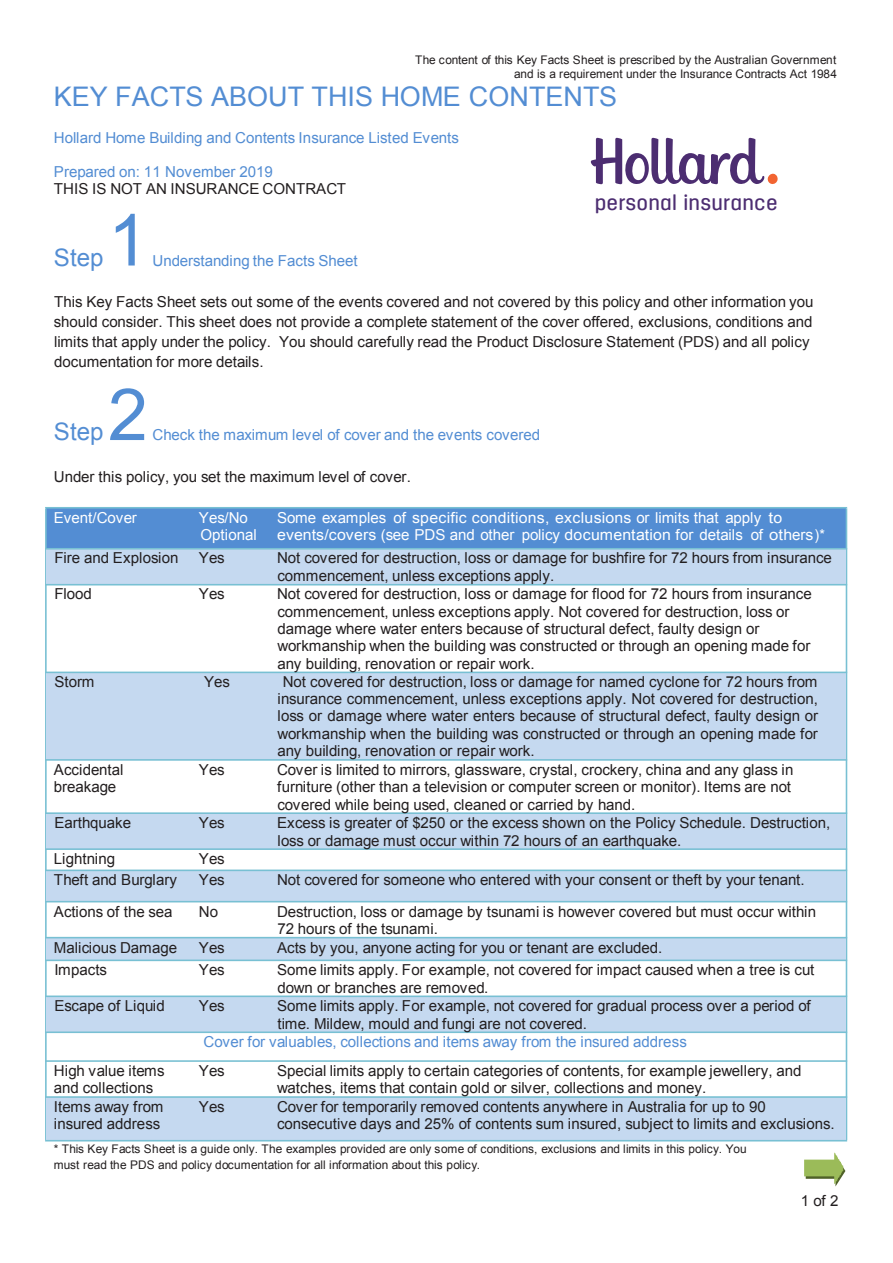
<style>
.page{position:relative;width:893px;height:1263px;background:#fff}
.page>*{position:absolute;margin:0;border:0;box-sizing:border-box;transform-origin:0 0}
.t1{font:72px "Arial";color:#538dd3}
.t2{font:27px "Arial";color:#538dd3}
.t3{font:24.15px "Arial";letter-spacing:.005em;color:#538dd3}
.t4{font:500 20.85px "Antartida Rounded";letter-spacing:.01em;color:#4c2d71}
.t5{font:15.15px/17.2px "Arial";letter-spacing:-.01em;color:#231f20}
.t6{font:15.15px "Arial";letter-spacing:-.01em;color:#538dd3}
.t7{font:15.15px "Arial";letter-spacing:.005em;color:#fff}
.t8{font:15.15px "Arial";letter-spacing:.005em;color:#fff;scale:1.05 1}
.t9{font:11.85px/13.6px "Arial";letter-spacing:-.005em;color:#231f20;text-align:right}
</style>
<div class="page">
<div style="left:47px;top:509px;width:145px;height:39px;background:#538dd3"></div>
<div style="left:192px;top:509px;width:77px;height:39px;background:#538dd3"></div>
<div style="left:269px;top:509px;width:577px;height:39px;background:#538dd3"></div>
<hr style="left:45px;top:507px;width:802px;height:1px;background:#78c0d3">
<hr style="left:45px;top:508px;width:2px;height:632px;background:#78c0d3">
<hr style="left:846px;top:508px;width:1px;height:632px;background:#78c0d3">
<div style="left:47px;top:549px;width:145px;height:35px;background:#c5d9f0"></div>
<div style="left:192px;top:549px;width:77px;height:35px;background:#c5d9f0"></div>
<div style="left:269px;top:549px;width:577px;height:35px;background:#c5d9f0"></div>
<hr style="left:45px;top:548px;width:802px;height:1px;background:#78c0d3">
<hr style="left:45px;top:584px;width:802px;height:1px;background:#78c0d3">
<div style="left:47px;top:673px;width:145px;height:86px;background:#c5d9f0"></div>
<div style="left:192px;top:673px;width:77px;height:86px;background:#c5d9f0"></div>
<div style="left:269px;top:673px;width:577px;height:86px;background:#c5d9f0"></div>
<hr style="left:45px;top:672px;width:802px;height:1px;background:#78c0d3">
<hr style="left:45px;top:759px;width:802px;height:2px;background:#78c0d3">
<div style="left:47px;top:814px;width:145px;height:34px;background:#c5d9f0"></div>
<div style="left:192px;top:814px;width:77px;height:34px;background:#c5d9f0"></div>
<div style="left:269px;top:814px;width:577px;height:34px;background:#c5d9f0"></div>
<hr style="left:45px;top:812px;width:802px;height:2px;background:#78c0d3">
<hr style="left:45px;top:848px;width:802px;height:2px;background:#78c0d3">
<div style="left:47px;top:871px;width:145px;height:30px;background:#c5d9f0"></div>
<div style="left:192px;top:871px;width:77px;height:30px;background:#c5d9f0"></div>
<div style="left:269px;top:871px;width:577px;height:30px;background:#c5d9f0"></div>
<hr style="left:45px;top:869px;width:802px;height:2px;background:#78c0d3">
<hr style="left:45px;top:901px;width:802px;height:1px;background:#78c0d3">
<div style="left:47px;top:938px;width:145px;height:21px;background:#c5d9f0"></div>
<div style="left:192px;top:938px;width:77px;height:21px;background:#c5d9f0"></div>
<div style="left:269px;top:938px;width:577px;height:21px;background:#c5d9f0"></div>
<hr style="left:45px;top:937px;width:802px;height:1px;background:#78c0d3">
<hr style="left:45px;top:959px;width:802px;height:2px;background:#78c0d3">
<div style="left:47px;top:997px;width:145px;height:34px;background:#c5d9f0"></div>
<div style="left:192px;top:997px;width:77px;height:34px;background:#c5d9f0"></div>
<div style="left:269px;top:997px;width:577px;height:34px;background:#c5d9f0"></div>
<hr style="left:45px;top:995px;width:802px;height:2px;background:#78c0d3">
<hr style="left:45px;top:1031px;width:802px;height:2px;background:#78c0d3">
<hr style="left:45px;top:1060px;width:802px;height:2px;background:#78c0d3">
<div style="left:47px;top:1098px;width:145px;height:42px;background:#c5d9f0"></div>
<div style="left:192px;top:1098px;width:77px;height:42px;background:#c5d9f0"></div>
<div style="left:269px;top:1098px;width:577px;height:42px;background:#c5d9f0"></div>
<hr style="left:45px;top:1096px;width:802px;height:2px;background:#78c0d3">
<hr style="left:45px;top:1140px;width:802px;height:1px;background:#78c0d3">
<svg style="left:834px;top:1169px;width:11px;height:17px"></svg>
<img style="left:804px;top:1152px;width:40px;height:31px">
<svg style="left:591px;top:138px;width:187px;height:47px"></svg>
<p class="t9" style="left:415px;top:54px;width:423px">The content of this Key Facts Sheet is prescribed by the Australian Government and is a requirement under the Insurance Contracts Act 1984</p>
<h2 class="t2" style="left:54px;top:79px;width:565px">KEY FACTS ABOUT THIS HOME CONTENTS</h2>
<p class="t6" style="left:54px;top:128px;width:407px">Hollard Home Building and Contents Insurance Listed Events</p>
<p class="t6" style="left:54px;top:162px;width:220px">Prepared on: 11 November 2019</p>
<p class="t5" style="left:54px;top:180px;width:294px">THIS IS NOT AN INSURANCE CONTRACT</p>
<p class="t4" style="left:595px;top:191px;width:185px">personal insurance</p>
<h1 class="t1" style="left:108px;top:193px;width:42px">1</h1>
<h3 class="t3" style="left:54px;top:241px;width:51px">Step</h3>
<p class="t6" style="left:153px;top:250px;width:207px">Understanding the Facts Sheet</p>
<p class="t5" style="left:54px;top:292px;width:761px;line-height:19.8px">This Key Facts Sheet sets out some of the events covered and not covered by this policy and other information you should consider. This sheet does not provide a complete statement of the cover offered, exclusions, conditions and limits that apply under the policy. You should carefully read the Product Disclosure Statement (PDS) and all policy documentation for more details.</p>
<h1 class="t1" style="left:108px;top:368px;width:42px">2</h1>
<h3 class="t3" style="left:54px;top:416px;width:51px">Step</h3>
<p class="t6" style="left:153px;top:425px;width:389px">Check the maximum level of cover and the events covered</p>
<p class="t5" style="left:54px;top:468px;width:359px">Under this policy, you set the maximum level of cover.</p>
<p class="t7" style="left:54px;top:507px;width:84px">Event/Cover</p>
<p class="t7" style="left:199px;top:507px;width:51px">Yes/No</p>
<p class="t7" style="left:277px;top:507px;width:507px">Some examples of specific conditions, exclusions or limits that apply to</p>
<p class="t7" style="left:200px;top:524px;width:58px">Optional</p>
<p class="t8" style="left:277px;top:524px;width:524px">events/covers (see PDS and other policy documentation for details of others)*</p>
<p class="t5" style="left:54px;top:550px;width:126px">Fire and Explosion</p>
<p class="t5" style="left:199px;top:550px;width:27px">Yes</p>
<p class="t5" style="left:277px;top:550px;width:556px">Not covered for destruction, loss or damage for bushfire for 72 hours from insurance commencement, unless exceptions apply.</p>
<p class="t5" style="left:54px;top:586px;width:39px">Flood</p>
<p class="t5" style="left:199px;top:586px;width:27px">Yes</p>
<p class="t5" style="left:277px;top:586px;width:536px">Not covered for destruction, loss or damage for flood for 72 hours from insurance commencement, unless exceptions apply. Not covered for destruction, loss or damage where water enters because of structural defect, faulty design or workmanship when the building was constructed or through an opening made for any building, renovation or repair work.</p>
<p class="t5" style="left:54px;top:673px;width:41px">Storm</p>
<p class="t5" style="left:204px;top:673px;width:27px">Yes</p>
<p class="t5" style="left:277px;top:673px;width:542px;text-align:justify;text-indent:5px">Not covered for destruction, loss or damage for named cyclone for 72 hours from insurance commencement, unless exceptions apply. Not covered for destruction, loss or damage where water enters because of structural defect, faulty design or workmanship when the building was constructed or through an opening made for any building, renovation or repair work.</p>
<p class="t5" style="left:54px;top:761px;width:71px">Accidental</p>
<p class="t5" style="left:199px;top:761px;width:27px">Yes</p>
<p class="t5" style="left:277px;top:761px;width:518px">Cover is limited to mirrors, glassware, crystal, crockery, china and any glass in</p>
<p class="t5" style="left:54px;top:778px;width:64px">breakage</p>
<p class="t5" style="left:277px;top:778px;width:515px">furniture (other than a television or computer screen or monitor). Items are not covered while being used, cleaned or carried by hand.</p>
<p class="t5" style="left:54px;top:814px;width:78px">Earthquake</p>
<p class="t5" style="left:199px;top:814px;width:27px">Yes</p>
<p class="t5" style="left:277px;top:814px;width:555px">Excess is greater of $250 or the excess shown on the Policy Schedule. Destruction, loss or damage must occur within 72 hours of an earthquake.</p>
<p class="t5" style="left:54px;top:850px;width:63px">Lightning</p>
<p class="t5" style="left:199px;top:850px;width:27px">Yes</p>
<p class="t5" style="left:54px;top:872px;width:125px">Theft and Burglary</p>
<p class="t5" style="left:199px;top:872px;width:27px">Yes</p>
<p class="t5" style="left:277px;top:872px;width:529px">Not covered for someone who entered with your consent or theft by your tenant.</p>
<p class="t5" style="left:54px;top:903px;width:120px">Actions of the sea</p>
<p class="t5" style="left:199px;top:903px;width:21px">No</p>
<p class="t5" style="left:277px;top:903px;width:541px">Destruction, loss or damage by tsunami is however covered but must occur within<br>72 hours of the tsunami.</p>
<p class="t5" style="left:54px;top:939px;width:125px">Malicious Damage</p>
<p class="t5" style="left:199px;top:939px;width:27px">Yes</p>
<p class="t5" style="left:277px;top:939px;width:387px">Acts by you, anyone acting for you or tenant are excluded.</p>
<p class="t5" style="left:54px;top:961px;width:54px">Impacts</p>
<p class="t5" style="left:199px;top:961px;width:27px">Yes</p>
<p class="t5" style="left:277px;top:961px;width:539px">Some limits apply. For example, not covered for impact caused when a tree is cut down or branches are removed.</p>
<p class="t5" style="left:54px;top:997px;width:112px">Escape of Liquid</p>
<p class="t5" style="left:199px;top:997px;width:27px">Yes</p>
<p class="t5" style="left:277px;top:997px;width:535px">Some limits apply. For example, not covered for gradual process over a period of time. Mildew, mould and fungi are not covered.</p>
<p class="t6" style="left:204px;top:1032px;width:485px">Cover for valuables, collections and items away from the insured address</p>
<p class="t5" style="left:54px;top:1062px;width:112px">High value items</p>
<p class="t5" style="left:199px;top:1062px;width:27px">Yes</p>
<p class="t5" style="left:277px;top:1062px;width:526px">Special limits apply to certain categories of contents, for example jewellery, and</p>
<p class="t5" style="left:54px;top:1079px;width:101px">and collections</p>
<p class="t5" style="left:277px;top:1079px;width:431px">watches, items that contain gold or silver, collections and money.</p>
<p class="t5" style="left:54px;top:1098px;width:111px">Items away from</p>
<p class="t5" style="left:199px;top:1098px;width:27px">Yes</p>
<p class="t5" style="left:277px;top:1098px;width:490px">Cover for temporarily removed contents anywhere in Australia for up to 90</p>
<p class="t5" style="left:54px;top:1115px;width:108px">insured address</p>
<p class="t5" style="left:277px;top:1115px;width:559px">consecutive days and 25% of contents sum insured, subject to limits and exclusions.</p>
<p class="t9" style="left:54px;top:1141px;width:694px;line-height:15.5px;text-align:left">* This Key Facts Sheet is a guide only. The examples provided are only some of conditions, exclusions and limits in this policy. You must read the PDS and policy documentation for all information about this policy.</p>
<p class="t5" style="left:801px;top:1192px;width:39px">1of2</p>
</div>
